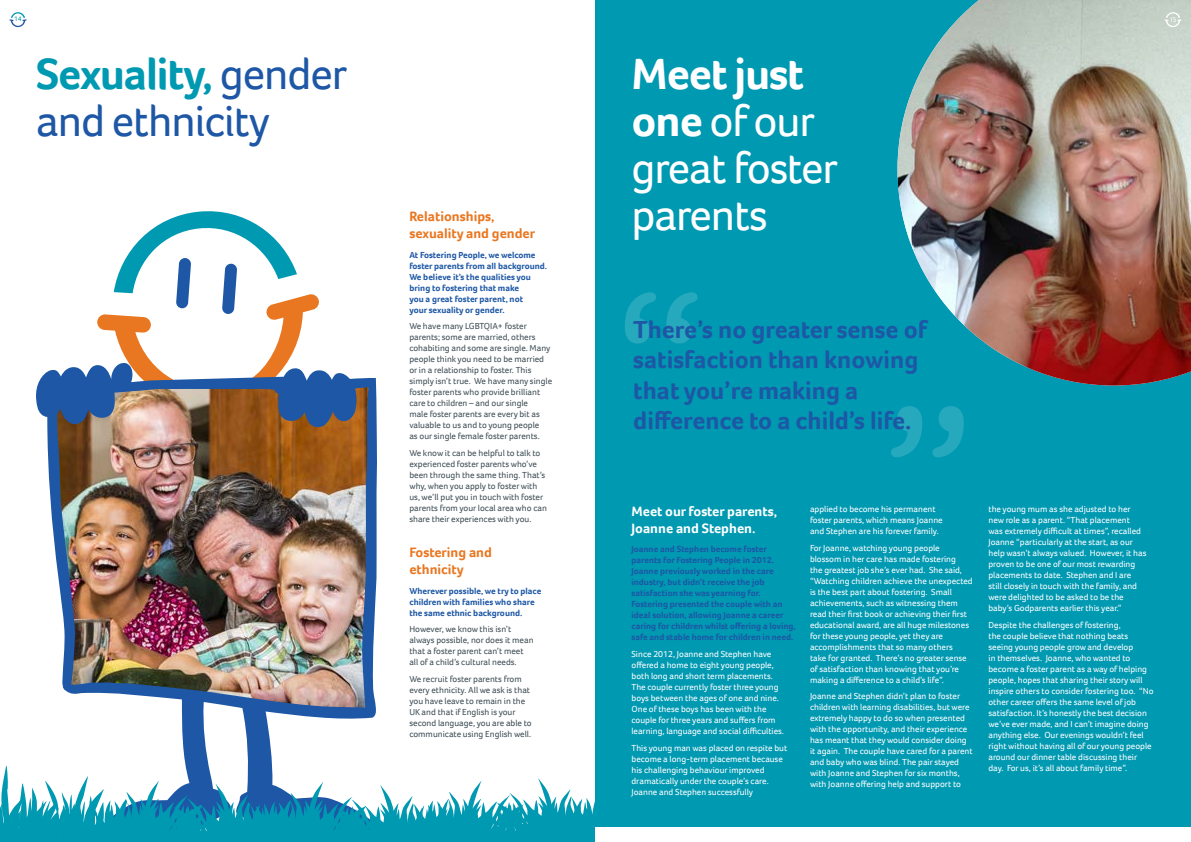
<style>
.page{position:relative;width:1191px;height:842px;background:#fff}
.page>*{position:absolute;margin:0;border:0;box-sizing:border-box;transform-origin:0 0}
.t1{font:45px/47px "Foco";letter-spacing:-.025em;color:#fff}
.t2{font:45px/47px "Foco";letter-spacing:-.025em;color:#1d57a5}
.t3{font:700 25.3px/30.3px "Foco";color:#1d57a5}
.t4{font:700 14px/17px "Foco";color:#e97721}
.t5{font:700 14px/17px "Foco";color:#fff}
.t6{font:9px/11px "Foco";color:#fff}
.t7{font:9px/11px "Foco";color:#3f4e55}
.t8{font:700 9px/11px "Foco";color:#1d57a5}
.t9{font:7px "Foco";color:#0099b2}
.t10{font:7px "Foco";color:#fff}
.s1{color:#fff}
.s2{font-weight:700;color:#0099b2}
.s3{font-weight:700}
</style>
<div class="page">
<svg style="left:9px;top:12px;width:18px;height:15px"></svg>
<div style="left:595px;top:0;width:596px;height:842px;background:#0099b2"></div>
<svg style="left:97px;top:211px;width:222px;height:150px"></svg>
<svg style="left:36px;top:361px;width:341px;height:404px"></svg>
<img style="left:57px;top:387px;width:312px;height:321px">
<svg style="left:625px;top:292px;width:72px;height:52px"></svg>
<svg style="left:891px;top:406px;width:72px;height:51px"></svg>
<img style="left:897px;top:0;width:294px;height:385px">
<svg style="left:1164px;top:12px;width:17px;height:15px"></svg>
<svg style="left:0;top:765px;width:604px;height:77px"></svg>
<div style="left:595px;top:828px;width:596px;height:14px;background:#fff"></div>
<p class="t9" style="left:14px;top:14px;width:9px">1 4<span class="s1">14</span></p>
<h1 class="t2" style="left:36px;top:49px;width:313px"><span class="s2">Sexuality,</span> gender and ethnicity</h1>
<h3 class="t4" style="left:409px;top:208px;width:127px">Relationships, sexuality and gender</h3>
<p class="t8" style="left:409px;top:249px;width:139px">At Fostering People, we welcome foster parents from all background.<br>We believe it’s the qualities you bring to fostering that make<br>you a great foster parent, not<br>your sexuality or gender.</p>
<p class="t7" style="left:409px;top:321px;width:144px">We have many LGBTQIA+ foster parents; some are married, others cohabiting and some are single. Many people think you need to be married or in a relationship to foster. This simply isn’t true. We have many single foster parents who provide brilliant care to children – and our single<br>male foster parents are every bit as valuable to us and to young people<br>as our single female foster parents.</p>
<p class="t7" style="left:409px;top:447px;width:139px">We know it can be helpful to talk to experienced foster parents who’ve been through the same thing. That’s why, when you apply to foster with us, we’ll put you in touch with foster parents from your local area who can share their experiences with you.</p>
<h3 class="t4" style="left:409px;top:544px;width:84px">Fostering and ethnicity</h3>
<p class="t8" style="left:409px;top:585px;width:133px">Wherever possible, we try to place children with families who share the same ethnic background.</p>
<p class="t7" style="left:409px;top:624px;width:126px">However, we know this isn’t always possible, nor does it mean that a foster parent can’t meet all of a child’s cultural needs.</p>
<p class="t7" style="left:409px;top:673px;width:124px">We recruit foster parents from every ethnicity. All we ask is that you have leave to remain in the<br>UK and that if English is your second language, you are able to communicate using English well.</p>
<h1 class="t1" style="left:631px;top:49px;width:208px"><span class="s3">Meet just one</span> of our great foster parents</h1>
<p class="t10" style="left:1169px;top:15px;width:8px">15</p>
<h2 class="t3" style="left:633px;top:314px;width:295px">There’s no greater sense of satisfaction than knowing that you’re making a difference to a child’s life.</h2>
<h3 class="t5" style="left:631px;top:502px;width:147px">Meet our foster parents,<br>Joanne and Stephen.</h3>
<p class="t8" style="left:631px;top:544px;width:166px">Joanne and Stephen become foster parents for Fostering People in 2012.<br>Joanne previously worked in the care industry, but didn’t receive the job satisfaction she was yearning for.<br>Fostering presented the couple with an ideal solution, allowing Joanne a career caring for children whilst offering a loving, safe and stable home for children in need.</p>
<p class="t6" style="left:631px;top:648px;width:154px">Since 2012, Joanne and Stephen have offered a home to eight young people, both long and short term placements.<br>The couple currently foster three young boys between the ages of one and nine.<br>One of these boys has been with the couple for three years and suffers from learning, language and social difficulties.</p>
<p class="t6" style="left:631px;top:742px;width:157px">This young man was placed on respite but become a long-term placement because his challenging behaviour improved dramatically under the couple’s care.<br>Joanne and Stephen successfully</p>
<p class="t6" style="left:810px;top:503px;width:134px">applied to become his permanent foster parents, which means Joanne and Stephen are his forever family.</p>
<p class="t6" style="left:810px;top:542px;width:164px">For Joanne, watching young people blossom in her care has made fostering<br>the greatest job she’s ever had. She said, “Watching children achieve the unexpected is the best part about fostering. Small achievements, such as witnessing them read their first book or achieving their first educational award, are all huge milestones for these young people, yet they are accomplishments that so many others<br>take for granted. There’s no greater sense of satisfaction than knowing that you’re making a difference to a child’s life”.</p>
<p class="t6" style="left:810px;top:691px;width:164px">Joanne and Stephen didn’t plan to foster children with learning disabilities, but were extremely happy to do so when presented with the opportunity, and their experience has meant that they would consider doing it again. The couple have cared for a parent and baby who was blind. The pair stayed with Joanne and Stephen for six months, with Joanne offering help and support to</p>
<p class="t6" style="left:988px;top:503px;width:159px">the young mum as she adjusted to her new role as a parent. “That placement was extremely difficult at times”, recalled Joanne “particularly at the start, as our help wasn’t always valued. However, it has proven to be one of our most rewarding placements to date. Stephen and I are still closely in touch with the family, and were delighted to be asked to be the baby’s Godparents earlier this year.”</p>
<p class="t6" style="left:988px;top:619px;width:167px">Despite the challenges of fostering,<br>the couple believe that nothing beats seeing young people grow and develop<br>in themselves. Joanne, who wanted to become a foster parent as a way of helping people, hopes that sharing their story will inspire others to consider fostering too. “No other career offers the same level of job satisfaction. It’s honestly the best decision we’ve ever made, and I can’t imagine doing anything else. Our evenings wouldn’t feel right without having all of our young people around our dinner table discussing their day. For us, it’s all about family time”.</p>
</div>
